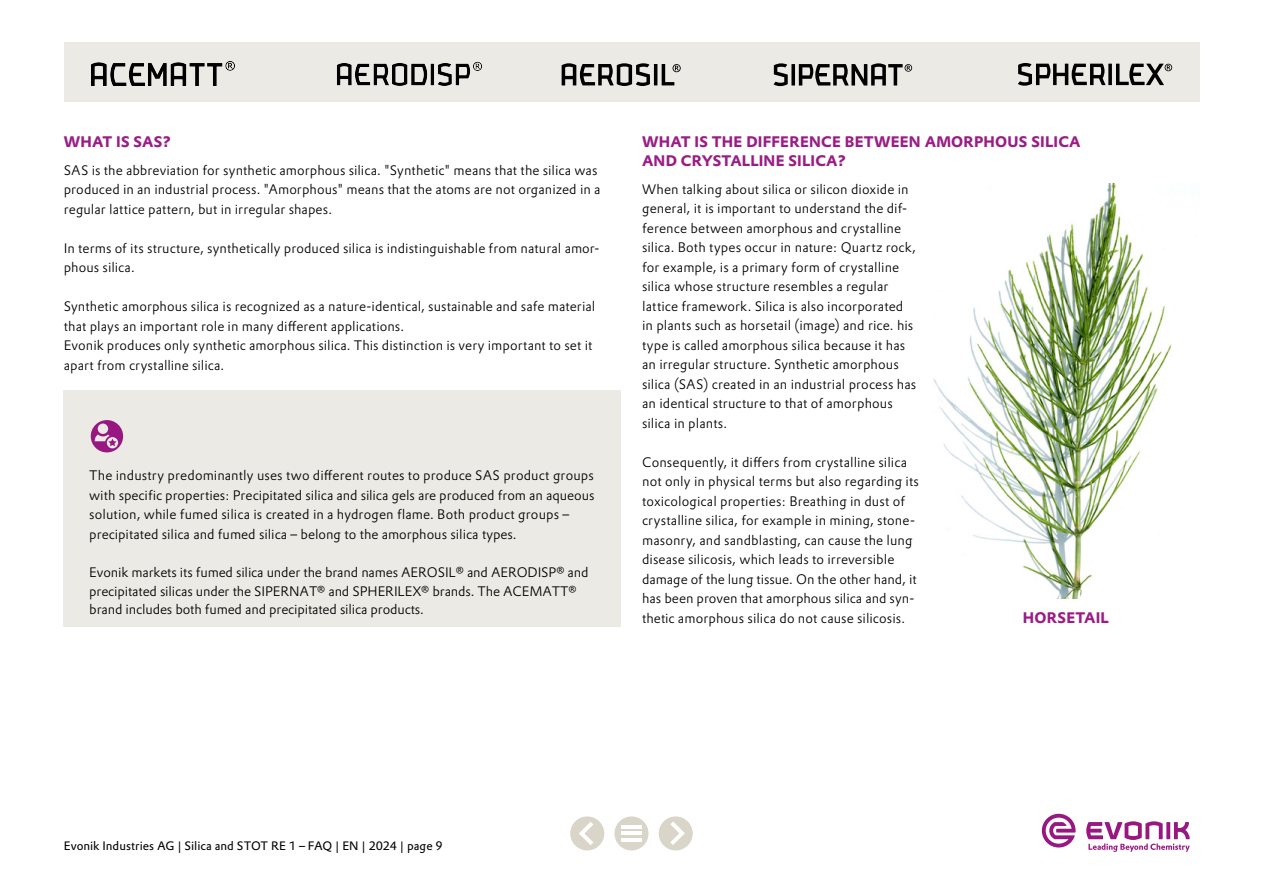
<style>
.page{position:relative;width:1263px;height:893px;background:#fff}
.page>*{position:absolute;margin:0;border:0;box-sizing:border-box;transform-origin:0 0}
.t1{font:700 15px/19.5px "Evonik Prokyon";letter-spacing:.015em;color:#991d85}
.t2{font:300 13.5px/19.5px "Evonik Prokyon";letter-spacing:.005em;color:#000}
.t3{font:12px "Evonik Prokyon";color:#000}
</style>
<div class="page">
<svg style="left:1086px;top:821px;width:104px;height:31px"></svg>
<svg style="left:1042px;top:814px;width:33px;height:33px"></svg>
<img style="left:933px;top:184px;width:239px;height:414px">
<div style="left:64px;top:390px;width:557px;height:237px;background:#eceae4"></div>
<svg style="left:91px;top:420px;width:32px;height:32px"></svg>
<div style="left:570px;top:816px;width:34px;height:34px;background:#dad5c9;border-radius:50%"></div>
<svg style="left:579px;top:822px;width:14px;height:23px"></svg>
<div style="left:659px;top:816px;width:34px;height:34px;background:#dad5c9;border-radius:50%"></div>
<svg style="left:670px;top:822px;width:15px;height:23px"></svg>
<div style="left:614px;top:816px;width:34px;height:34px;background:#dad5c9;border-radius:50%"></div>
<hr style="left:621px;top:825px;width:21px;height:3px;background:#fff">
<hr style="left:621px;top:832px;width:21px;height:3px;background:#fff">
<hr style="left:621px;top:838px;width:21px;height:4px;background:#fff">
<div style="left:64px;top:43px;width:1135px;height:59px;background:#eceae4"></div>
<svg style="left:562px;top:63px;width:88px;height:23px"></svg>
<hr style="left:654px;top:64px;width:3px;height:21px;background:#000">
<svg style="left:662px;top:64px;width:19px;height:21px"></svg>
<svg style="left:1018px;top:63px;width:87px;height:23px"></svg>
<svg style="left:1108px;top:64px;width:4px;height:21px"></svg>
<svg style="left:1116px;top:64px;width:56px;height:21px"></svg>
<svg style="left:774px;top:63px;width:14px;height:23px"></svg>
<svg style="left:791px;top:64px;width:4px;height:22px"></svg>
<svg style="left:799px;top:63px;width:113px;height:23px"></svg>
<img style="left:279px;top:42px;width:262px;height:44px">
<img style="left:92px;top:61px;width:143px;height:25px">
<p class="t1" style="left:64px;top:130px;width:109px">WHAT IS SAS?</p>
<p class="t2" style="left:64px;top:159px;width:538px">SAS is the abbreviation for synthetic amorphous silica. "Synthetic" means that the silica was produced in an industrial process. "Amorphous" means that the atoms are not organized in a regular lattice pattern, but in irregular shapes.</p>
<p class="t2" style="left:64px;top:237px;width:537px">In terms of its structure, synthetically produced silica is indistinguishable from natural amor&shy;phous silica.</p>
<p class="t2" style="left:64px;top:296px;width:533px">Synthetic amorphous silica is recognized as a nature-identical, sustainable and safe material that plays an important role in many different applications.<br>Evonik produces only synthetic amorphous silica. This distinction is very important to set it apart from crystalline silica.</p>
<p class="t2" style="left:89px;top:465px;width:507px">The industry predominantly uses two different routes to produce SAS product groups with specific properties: Precipitated silica and silica gels are produced from an aqueous solution, while fumed silica is created in a hydrogen flame. Both product groups – precipitated silica and fumed silica – belong to the amorphous silica types.</p>
<p class="t2" style="left:89px;top:563px;width:501px;line-height:18.3px">Evonik markets its fumed silica under the brand names AEROSIL® and AERODISP® and precipitated silicas under the SIPERNAT® and SPHERILEX® brands. The ACEMATT® brand includes both fumed and precipitated silica products.</p>
<p class="t1" style="left:642px;top:130px;width:440px">WHAT IS THE DIFFERENCE BETWEEN AMORPHOUS SILICA<br>AND CRYSTALLINE SILICA?</p>
<p class="t2" style="left:642px;top:179px;width:276px">When talking about silica or silicon dioxide in general, it is important to understand the dif&shy;ference between amorphous and crystalline silica. Both types occur in nature: Quartz rock, for example, is a primary form of crystalline silica whose structure resembles a regular lattice framework. Silica is also incorporated in plants such as horsetail (image) and rice. his type is called amorphous silica because it has an irregular structure. Synthetic amorphous silica (SAS) created in an industrial process has an identical structure to that of amorphous silica in plants.</p>
<p class="t2" style="left:642px;top:451px;width:278px">Consequently, it differs from crystalline silica not only in physical terms but also regarding its toxicological properties: Breathing in dust of crystalline silica, for example in mining, stone&shy;masonry, and sandblasting, can cause the lung disease silicosis, which leads to irreversible damage of the lung tissue. On the other hand, it has been proven that amorphous silica and syn&shy;thetic amorphous silica do not cause silicosis.</p>
<p class="t1" style="left:1023px;top:607px;width:88px">HORSETAIL</p>
<p class="t3" style="left:64px;top:837px;width:380px">Evonik Industries AG | Silica and STOT RE 1 – FAQ | EN | 2024 | page 9</p>
</div>
